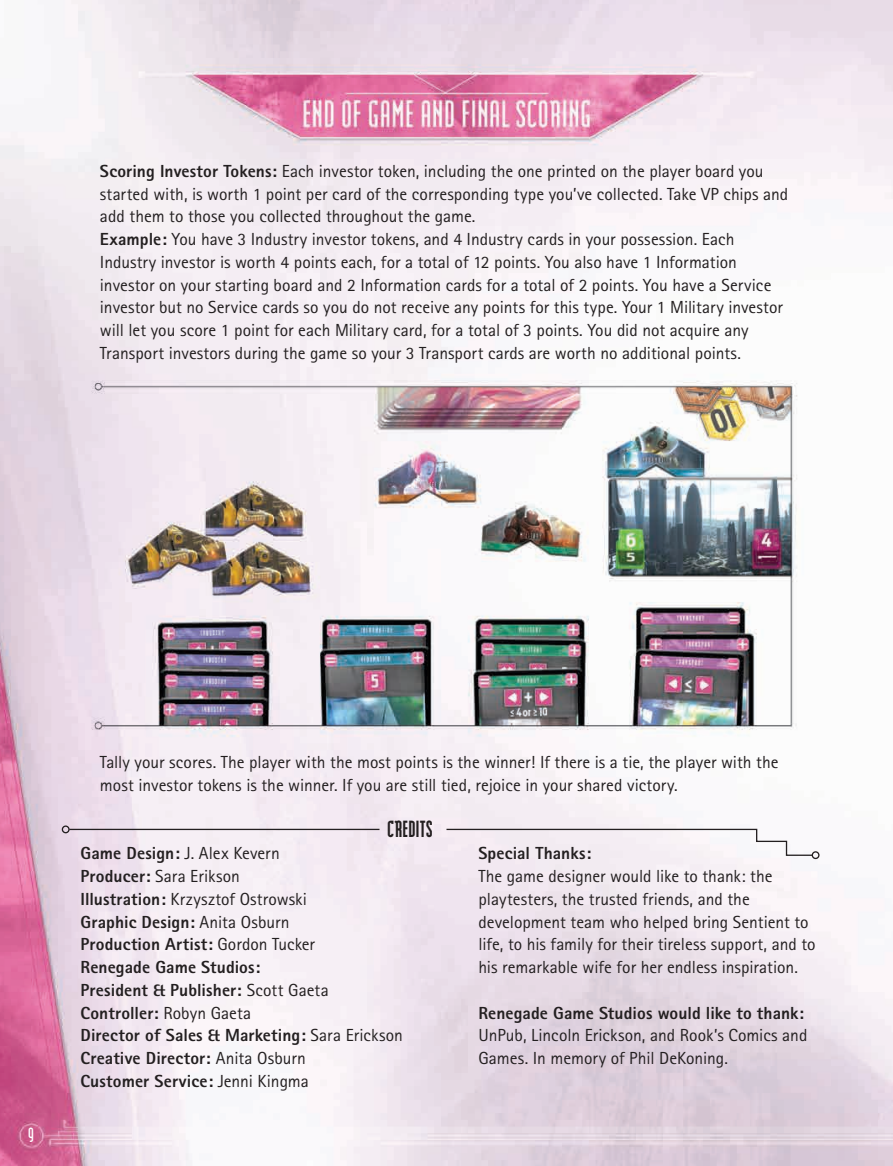
<style>
.page{position:relative;width:893px;height:1166px;background:#fff}
.page>*{position:absolute;margin:0;border:0;box-sizing:border-box;transform-origin:0 0}
.t1{font:900 28px "Modula";color:#231f20}
.t2{font:700 24.5px "Modula";color:#fff}
.t3{font:17.5px/22.8px "Rotis Sans Serif";color:#231f20}
.t4{font:800 17.5px/22.8px "Rotis Sans Serif";letter-spacing:.005em;color:#231f20}
.s1{font-weight:800}
.s2{font-weight:400}
</style>
<div class="page">
<img style="left:0;top:0;width:893px;height:1166px">
<hr style="left:69px;top:829px;width:310px;height:1px;background:#231f20">
<svg style="left:445px;top:828px;width:369px;height:28px"></svg>
<div style="left:62px;top:825px;width:8px;height:8px;border:1px solid #231f20;border-radius:50%"></div>
<div style="left:812px;top:851px;width:7px;height:8px;border:1px solid #231f20;border-radius:50%"></div>
<p class="t3" style="left:100px;top:159px;width:690px"><span class="s1">Scoring Investor Tokens:</span> Each investor token, including the one printed on the player board you started with, is worth 1 point per card of the corresponding type you’ve collected. Take VP chips and add them to those you collected throughout the game.<br><span class="s1">Example:</span> You have 3 Industry investor tokens, and 4 Industry cards in your possession. Each Industry investor is worth 4 points each, for a total of 12 points. You also have 1 Information investor on your starting board and 2 Information cards for a total of 2 points. You have a Service investor but no Service cards so you do not receive any points for this type. Your 1 Military investor will let you score 1 point for each Military card, for a total of 3 points. You did not acquire any Transport investors during the game so your 3 Transport cards are worth no additional points.</p>
<h2 class="t2" style="left:28px;top:1124px;width:8px">9</h2>
<p class="t3" style="left:100px;top:751px;width:680px">Tally your scores. The player with the most points is the winner! If there is a tie, the player with the most investor tokens is the winner. If you are still tied, rejoice in your shared victory.</p>
<h1 class="t1" style="left:387px;top:816px;width:47px">CREDITS</h1>
<p class="t4" style="left:81px;top:842px;width:324px">Game Design: <span class="s2">J. Alex Kevern<br></span>Producer: <span class="s2">Sara Erikson<br></span>Illustration: <span class="s2">Krzysztof Ostrowski<br></span>Graphic Design: <span class="s2">Anita Osburn<br></span>Production Artist: <span class="s2">Gordon Tucker<br></span>Renegade Game Studios:<br>President &amp; Publisher: <span class="s2">Scott Gaeta<br></span>Controller: <span class="s2">Robyn Gaeta<br></span>Director of Sales &amp; Marketing: <span class="s2">Sara Erickson<br></span>Creative Director: <span class="s2">Anita Osburn<br></span>Customer Service: <span class="s2">Jenni Kingma</span></p>
<p class="t4" style="left:478px;top:842px;width:114px">Special Thanks:</p>
<p class="t3" style="left:478px;top:865px;width:339px">The game designer would like to thank: the playtesters, the trusted friends, and the development team who helped bring Sentient to life, to his family for their tireless support, and to his remarkable wife for her endless inspiration.</p>
<p class="t4" style="left:478px;top:1001px;width:327px">Renegade Game Studios would like to thank:</p>
<p class="t3" style="left:478px;top:1024px;width:331px">UnPub, Lincoln Erickson, and Rook’s Comics and<br>Games. In memory of Phil DeKoning.</p>
</div>
